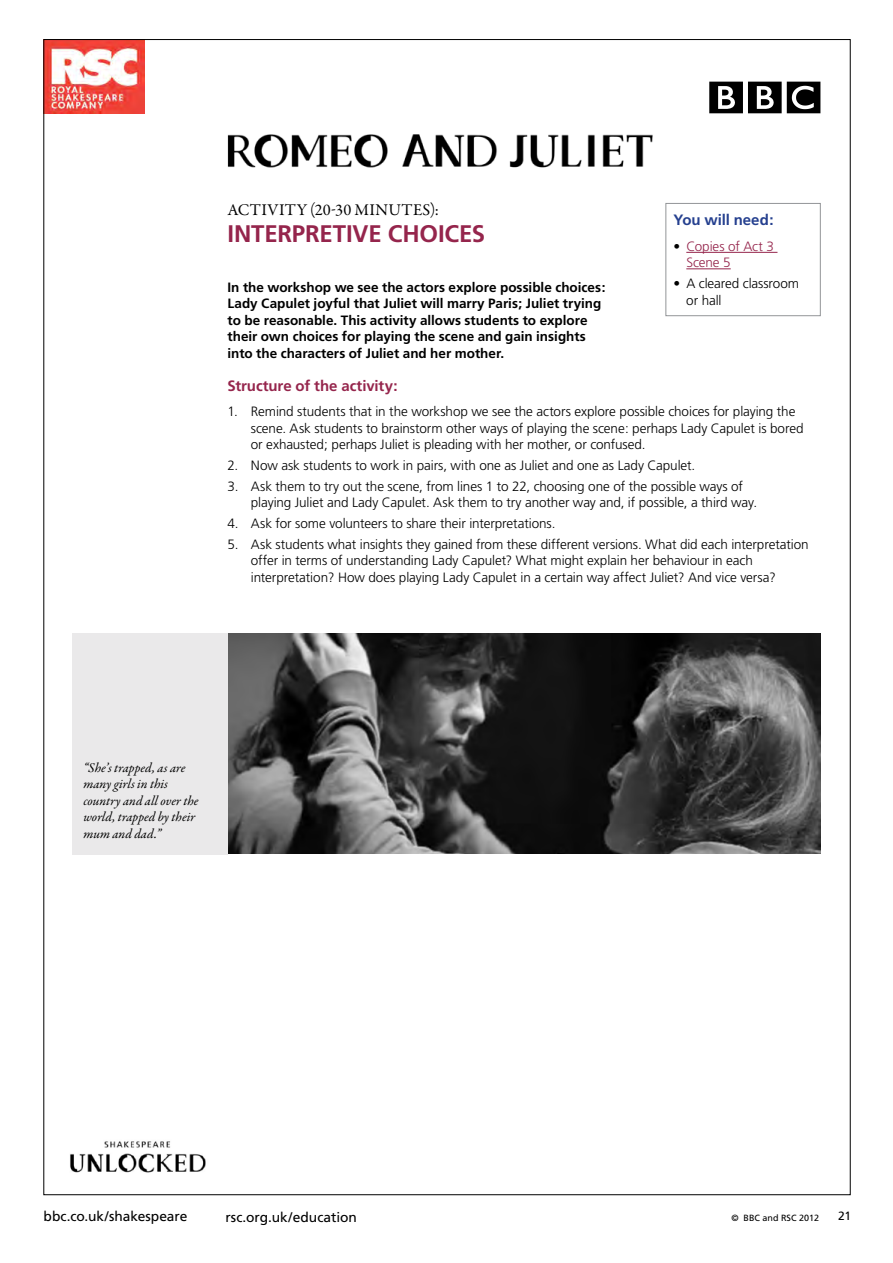
<style>
.page{position:relative;width:893px;height:1263px;background:#fff}
.page>*{position:absolute;margin:0;border:0;box-sizing:border-box;transform-origin:0 0}
.t1{font:700 24px "Frutiger";letter-spacing:-.005em;color:#95254c}
.t2{font:16.5px "Garamond Premr Pro";letter-spacing:.025em;color:#000}
.t3{font:700 15px "Frutiger";letter-spacing:-.005em;color:#95254c}
.t4{font:700 15px "Frutiger";color:#25408f}
.t5{font:13.8px "Frutiger";letter-spacing:-.005em;color:#000}
.t6{font:300 13.5px/16.5px "Frutiger";letter-spacing:-.005em;color:#000}
.t7{font:700 13.5px/16.5px "Frutiger";color:#000}
.t8{font:italic 13.5px/16.5px "Garamond Premr Pro";color:#000}
.t9{font:300 13.5px/16.5px "Frutiger";letter-spacing:-.005em;color:#95254c}
.t10{font:12px "Frutiger";color:#000}
.t11{font:9px "Frutiger";color:#000}
.s1{font-weight:700;color:#000}
</style>
<div class="page">
<img style="left:46px;top:41px;width:99px;height:73px">
<svg style="left:709px;top:82px;width:111px;height:31px"></svg>
<img style="left:70px;top:1141px;width:136px;height:32px">
<img style="left:227px;top:633px;width:594px;height:221px">
<div style="left:72px;top:633px;width:155px;height:221px;background:#eae9ea"></div>
<img style="left:402px;top:134px;width:251px;height:34px">
<img style="left:227px;top:134px;width:161px;height:34px">
<div style="left:665px;top:203px;width:156px;height:113px;border:1px solid #939598"></div>
<hr style="left:686px;top:252px;width:91px;height:1px;background:#95254c">
<hr style="left:686px;top:268px;width:45px;height:1px;background:#95254c">
<p class="t2" style="left:228px;top:200px;width:213px">ACTIVITY (20-30 MINUTES):</p>
<h1 class="t1" style="left:227px;top:220px;width:256px">Interpretive choices</h1>
<p class="t7" style="left:227px;top:279px;width:379px">In the workshop we see the actors explore possible choices:<br>Lady Capulet joyful that Juliet will marry Paris; Juliet trying to be reasonable. This activity allows students to explore their own choices for playing the scene and gain insights into the characters of Juliet and her mother.</p>
<p class="t3" style="left:227px;top:376px;width:172px">Structure of the activity:</p>
<p class="t6" style="left:251px;top:403px;width:554px;text-indent:-23px">1. Remind students that in the workshop we see the actors explore possible choices for playing the scene. Ask students to brainstorm other ways of playing the scene: perhaps Lady Capulet is bored or exhausted; perhaps Juliet is pleading with her mother, or confused.</p>
<p class="t6" style="left:227px;top:457px;width:469px">2. Now ask students to work in pairs, with one as Juliet and one as Lady Capulet.</p>
<p class="t6" style="left:251px;top:478px;width:508px;text-indent:-23px">3. Ask them to try out the scene, from lines 1 to 22, choosing one of the possible ways of playing Juliet and Lady Capulet. Ask them to try another way and, if possible, a third way.</p>
<p class="t6" style="left:227px;top:515px;width:329px">4. Ask for some volunteers to share their interpretations.</p>
<p class="t6" style="left:251px;top:536px;width:559px;text-indent:-23px">5. Ask students what insights they gained from these different versions. What did each interpretation offer in terms of understanding Lady Capulet? What might explain her behaviour in each interpretation? How does playing Lady Capulet in a certain way affect Juliet? And vice versa?</p>
<p class="t4" style="left:674px;top:211px;width:102px">You will need:</p>
<p class="t9" style="left:686px;top:238px;width:89px;text-indent:-13px"><span class="s1">•</span> Copies of Act 3<br>Scene 5</p>
<p class="t6" style="left:686px;top:275px;width:114px;text-indent:-13px">• A cleared classroom or hall</p>
<p class="t8" style="left:83px;top:760px;width:117px">“She’s trapped, as are many girls in this country and all over the world, trapped by their mum and dad.”</p>
<p class="t5" style="left:44px;top:1208px;width:145px">bbc.co.uk/shakespeare</p>
<p class="t5" style="left:225px;top:1209px;width:133px">rsc.org.uk/education</p>
<p class="t11" style="left:731px;top:1212px;width:89px">© BBC and RSC 2012</p>
<p class="t10" style="left:838px;top:1209px;width:14px">21</p>
</div>
